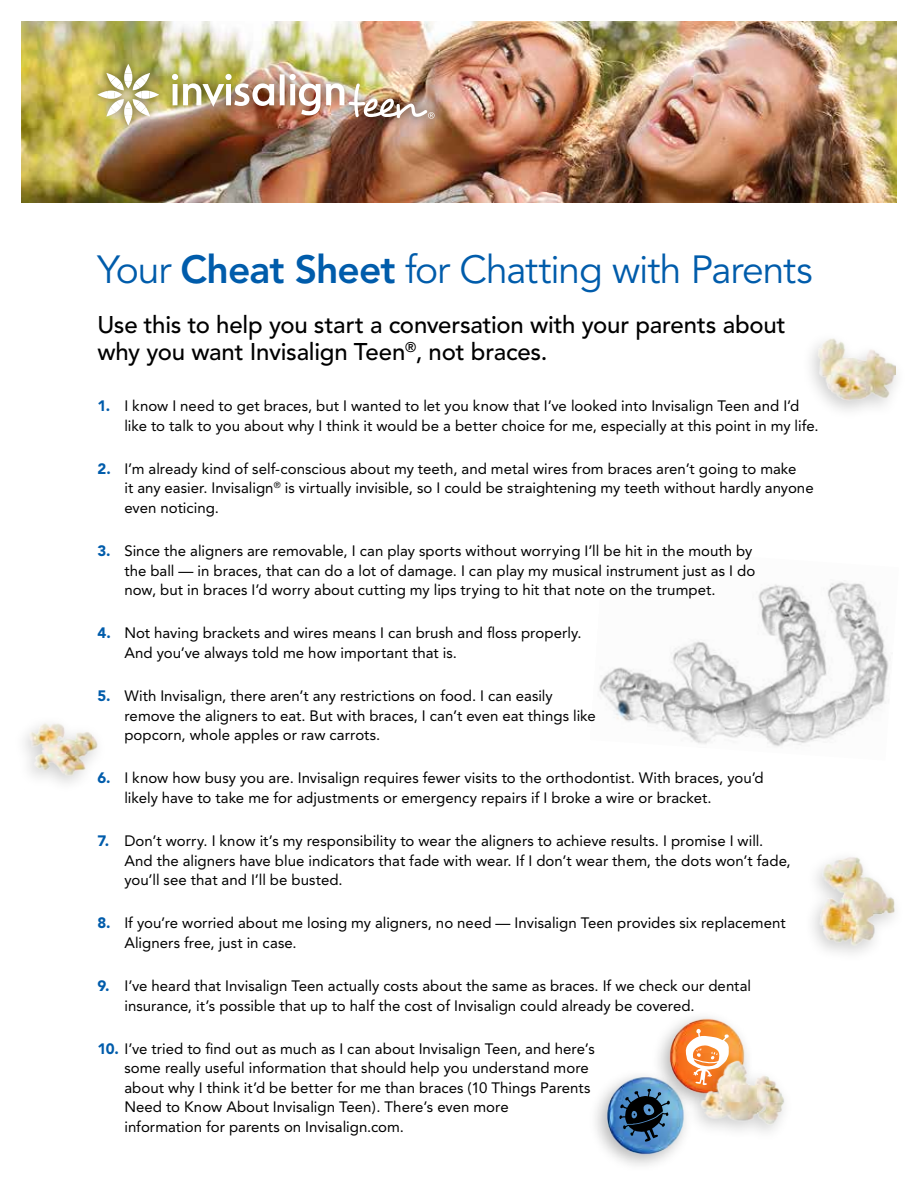
<style>
.page{position:relative;width:918px;height:1188px;background:#fff}
.page>*{position:absolute;margin:0;border:0;box-sizing:border-box;transform-origin:0 0}
.t1{font:39px "Avenir";letter-spacing:-.03em;color:#005cab}
.t2{font:500 24px/27px "Avenir";letter-spacing:-.01em;color:#000}
.t3{font:15px/19.5px "Avenir";color:#000}
.s1{font-weight:800}
.s2{font-weight:900;color:#005cab}
</style>
<div class="page">
<img style="left:21px;top:21px;width:876px;height:181px">
<div style="left:89px;top:56px;width:354px;height:78px;background:#000;opacity:.5"></div>
<svg style="left:97px;top:64px;width:62px;height:62px"></svg>
<img style="left:172px;top:74px;width:263px;height:45px">
<img style="left:25px;top:723px;width:73px;height:61px">
<img style="left:813px;top:857px;width:81px;height:96px">
<img style="left:599px;top:580px;width:290px;height:167px">
<img style="left:811px;top:338px;width:85px;height:73px">
<img style="left:598px;top:1077px;width:85px;height:86px">
<svg style="left:619px;top:1088px;width:51px;height:54px"></svg>
<div style="left:651px;top:1009px;width:103px;height:104px;background:#000;opacity:.3"></div>
<img style="left:662px;top:1011px;width:91px;height:90px">
<svg style="left:685px;top:1028px;width:45px;height:24px"></svg>
<div style="left:683px;top:1052px;width:111px;height:92px;background:#000;opacity:.2"></div>
<img style="left:697px;top:1050px;width:95px;height:84px">
<h1 class="t1" style="left:97px;top:248px;width:717px">Your <span class="s1">Cheat Sheet</span> for Chatting with Parents</h1>
<h2 class="t2" style="left:97px;top:311px;width:690px">Use this to help you start a conversation with your parents about why you want Invisalign Teen<sup>®</sup>, not braces.</h2>
<p class="t3" style="left:124px;top:396px;width:696px;text-indent:-27px"><span class="s2">1.</span> I know I need to get braces, but I wanted to let you know that I’ve looked into Invisalign Teen and I’d like to talk to you about why I think it would be a better choice for me, especially at this point in my life.</p>
<p class="t3" style="left:124px;top:459px;width:691px;text-indent:-27px"><span class="s2">2.</span> I’m already kind of self-conscious about my teeth, and metal wires from braces aren’t going to make<br>it any easier. Invisalign<sup>®</sup> is virtually invisible, so I could be straightening my teeth without hardly anyone even noticing.</p>
<p class="t3" style="left:124px;top:541px;width:632px;text-indent:-27px"><span class="s2">3.</span> Since the aligners are removable, I can play sports without worrying I’ll be hit in the mouth by the ball — in braces, that can do a lot of damage. I can play my musical instrument just as I do now, but in braces I’d worry about cutting my lips trying to hit that note on the trumpet.</p>
<p class="t3" style="left:124px;top:623px;width:459px;text-indent:-27px"><span class="s2">4.</span> Not having brackets and wires means I can brush and floss properly.<br>And you’ve always told me how important that is.</p>
<p class="t3" style="left:124px;top:686px;width:473px;text-indent:-27px"><span class="s2">5.</span> With Invisalign, there aren’t any restrictions on food. I can easily remove the aligners to eat. But with braces, I can’t even eat things like popcorn, whole apples or raw carrots.</p>
<p class="t3" style="left:124px;top:768px;width:641px;text-indent:-27px"><span class="s2">6.</span> I know how busy you are. Invisalign requires fewer visits to the orthodontist. With braces, you’d likely have to take me for adjustments or emergency repairs if I broke a wire or bracket.</p>
<p class="t3" style="left:124px;top:831px;width:668px;text-indent:-27px"><span class="s2">7.</span> Don’t worry. I know it’s my responsibility to wear the aligners to achieve results. I promise I will.<br>And the aligners have blue indicators that fade with wear. If I don’t wear them, the dots won’t fade, you’ll see that and I’ll be busted.</p>
<p class="t3" style="left:124px;top:913px;width:663px;text-indent:-27px"><span class="s2">8.</span> If you’re worried about me losing my aligners, no need — Invisalign Teen provides six replacement<br>Aligners free, just in case.</p>
<p class="t3" style="left:124px;top:976px;width:628px;text-indent:-27px"><span class="s2">9.</span> I’ve heard that Invisalign Teen actually costs about the same as braces. If we check our dental insurance, it’s possible that up to half the cost of Invisalign could already be covered.</p>
<p class="t3" style="left:124px;top:1039px;width:472px;text-indent:-27px"><span class="s2">10.</span> I’ve tried to find out as much as I can about Invisalign Teen, and here’s some really useful information that should help you understand more about why I think it’d be better for me than braces (10 Things Parents Need to Know About Invisalign Teen). There’s even more<br>information for parents on Invisalign.com.</p>
</div>
